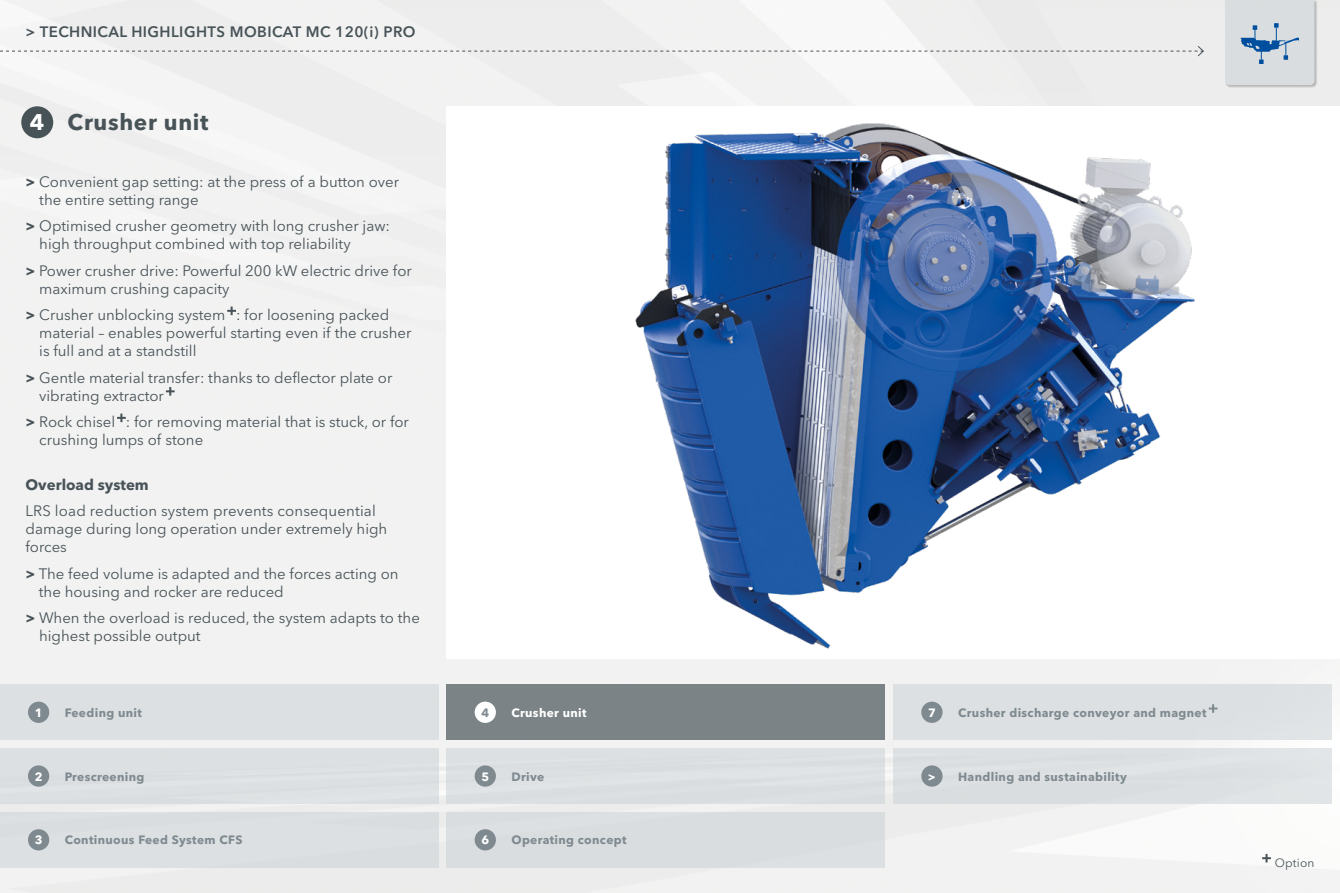
<style>
.page{position:relative;width:1340px;height:893px;background:#fff}
.page>*{position:absolute;margin:0;border:0;box-sizing:border-box;transform-origin:0 0}
.t1{font:700 22.5px "Avenir Next LT Pro";letter-spacing:.03em;color:#485358}
.t2{font:15px/18px "Avenir Next LT Pro";color:#485358}
.t3{font:600 15px "Avenir Next LT Pro";letter-spacing:.03em;color:#485358}
.t4{font:700 15px "Avenir Next LT Pro";color:#485358}
.t5{font:700 12px "Avenir Next LT Pro";letter-spacing:.03em;color:#7f8a90}
.t6{font:700 12px "Avenir Next LT Pro";letter-spacing:.03em;color:#fff}
.t7{font:12px "Avenir Next LT Pro";letter-spacing:.01em;color:#485358}
.s1{color:#fff}
.s2{font-weight:700}
</style>
<div class="page">
<div style="left:0;top:0;width:1339px;height:893px;background:#f2f2f2"></div>
<svg style="left:227px;top:307px;width:9px;height:8px"></svg>
<svg style="left:166px;top:387px;width:9px;height:9px"></svg>
<svg style="left:117px;top:414px;width:9px;height:8px"></svg>
<div style="left:446px;top:685px;width:438px;height:55px;background:#7b8386"></div>
<div style="left:474px;top:702px;width:22px;height:21px;background:#fff;border-radius:50%"></div>
<svg style="left:0;top:45px;width:1204px;height:12px"></svg>
<div style="left:1224px;top:0;width:93px;height:88px;background:#000;opacity:.5"></div>
<svg style="left:1262px;top:854px;width:8px;height:8px"></svg>
<div style="left:446px;top:106px;width:893px;height:553px;background:#fff"></div>
<img style="left:635px;top:123px;width:560px;height:526px">
<div style="left:446px;top:748px;width:438px;height:56px;background:#dce0e2"></div>
<div style="left:474px;top:765px;width:22px;height:22px;background:#7f8a90;border-radius:50%"></div>
<div style="left:446px;top:812px;width:438px;height:55px;background:#d9dddf"></div>
<div style="left:474px;top:829px;width:22px;height:21px;background:#7f8a90;border-radius:50%"></div>
<div style="left:893px;top:685px;width:438px;height:55px;background:#dce0e2"></div>
<svg style="left:1208px;top:704px;width:9px;height:9px"></svg>
<div style="left:921px;top:702px;width:21px;height:21px;background:#7f8a90;border-radius:50%"></div>
<div style="left:0;top:748px;width:438px;height:56px;background:#dce0e2"></div>
<div style="left:28px;top:765px;width:21px;height:22px;background:#7f8a90;border-radius:50%"></div>
<div style="left:0;top:812px;width:438px;height:55px;background:#dce0e1"></div>
<div style="left:28px;top:829px;width:21px;height:21px;background:#7f8a90;border-radius:50%"></div>
<div style="left:0;top:685px;width:438px;height:55px;background:#dce0e2"></div>
<div style="left:28px;top:702px;width:21px;height:21px;background:#7f8a90;border-radius:50%"></div>
<div style="left:893px;top:748px;width:438px;height:56px;background:#dce0e2"></div>
<div style="left:921px;top:765px;width:21px;height:22px;background:#7f8a90;border-radius:50%"></div>
<div style="left:21px;top:106px;width:32px;height:32px;background:#485358;border-radius:50%"></div>
<svg style="left:1225px;top:0;width:89px;height:85px;background:#cbd3da"></svg>
<p class="t3" style="left:26px;top:22px;width:391px">&gt; TECHNICAL HIGHLIGHTS MOBICAT MC 120(i) PRO</p>
<h1 class="t1" style="left:30px;top:109px;width:180px"><span class="s1">4</span> Crusher unit</h1>
<p class="t2" style="left:39px;top:172px;width:361px;text-indent:-14px"><span class="s2">&gt;</span> Convenient gap setting: at the press of a button over the entire setting range</p>
<p class="t2" style="left:39px;top:217px;width:352px;text-indent:-14px"><span class="s2">&gt;</span> Optimised crusher geometry with long crusher jaw: high throughput combined with top reliability</p>
<p class="t2" style="left:39px;top:261px;width:374px;text-indent:-14px"><span class="s2">&gt;</span> Power crusher drive: Powerful 200 kW electric drive for maximum crushing capacity</p>
<p class="t2" style="left:39px;top:306px;width:374px;text-indent:-14px"><span class="s2">&gt;</span> Crusher unblocking system : for loosening packed material – enables powerful starting even if the crusher is full and at a standstill</p>
<p class="t2" style="left:39px;top:368px;width:355px;text-indent:-14px"><span class="s2">&gt;</span> Gentle material transfer: thanks to deflector plate or vibrating extractor</p>
<p class="t2" style="left:39px;top:413px;width:371px;text-indent:-14px"><span class="s2">&gt;</span> Rock chisel : for removing material that is stuck, or for crushing lumps of stone</p>
<p class="t4" style="left:25px;top:475px;width:125px">Overload system</p>
<p class="t2" style="left:25px;top:502px;width:363px">LRS load reduction system prevents consequential damage during long operation under extremely high forces</p>
<p class="t2" style="left:39px;top:564px;width:361px;text-indent:-13px"><span class="s2">&gt;</span> The feed volume is adapted and the forces acting on the housing and rocker are reduced</p>
<p class="t2" style="left:39px;top:609px;width:382px;text-indent:-14px"><span class="s2">&gt;</span> When the overload is reduced, the system adapts to the highest possible output</p>
<p class="t6" style="left:35px;top:705px;width:9px">1</p>
<p class="t5" style="left:65px;top:705px;width:79px">Feeding unit</p>
<p class="t6" style="left:35px;top:769px;width:9px">2</p>
<p class="t5" style="left:65px;top:769px;width:81px">Prescreening</p>
<p class="t6" style="left:35px;top:833px;width:9px">3</p>
<p class="t5" style="left:65px;top:833px;width:179px">Continuous Feed System CFS</p>
<p class="t5" style="left:481px;top:705px;width:9px">4</p>
<p class="t6" style="left:511px;top:705px;width:77px">Crusher unit</p>
<p class="t6" style="left:481px;top:769px;width:9px">5</p>
<p class="t5" style="left:511px;top:769px;width:34px">Drive</p>
<p class="t6" style="left:481px;top:833px;width:9px">6</p>
<p class="t5" style="left:511px;top:833px;width:117px">Operating concept</p>
<p class="t6" style="left:928px;top:705px;width:9px">7</p>
<p class="t5" style="left:958px;top:705px;width:250px">Crusher discharge conveyor and magnet</p>
<p class="t5" style="left:927px;top:769px;width:200px"><span class="s1">&gt;</span> Handling and sustainability</p>
<p class="t7" style="left:1274px;top:856px;width:41px">Option</p>
</div>
